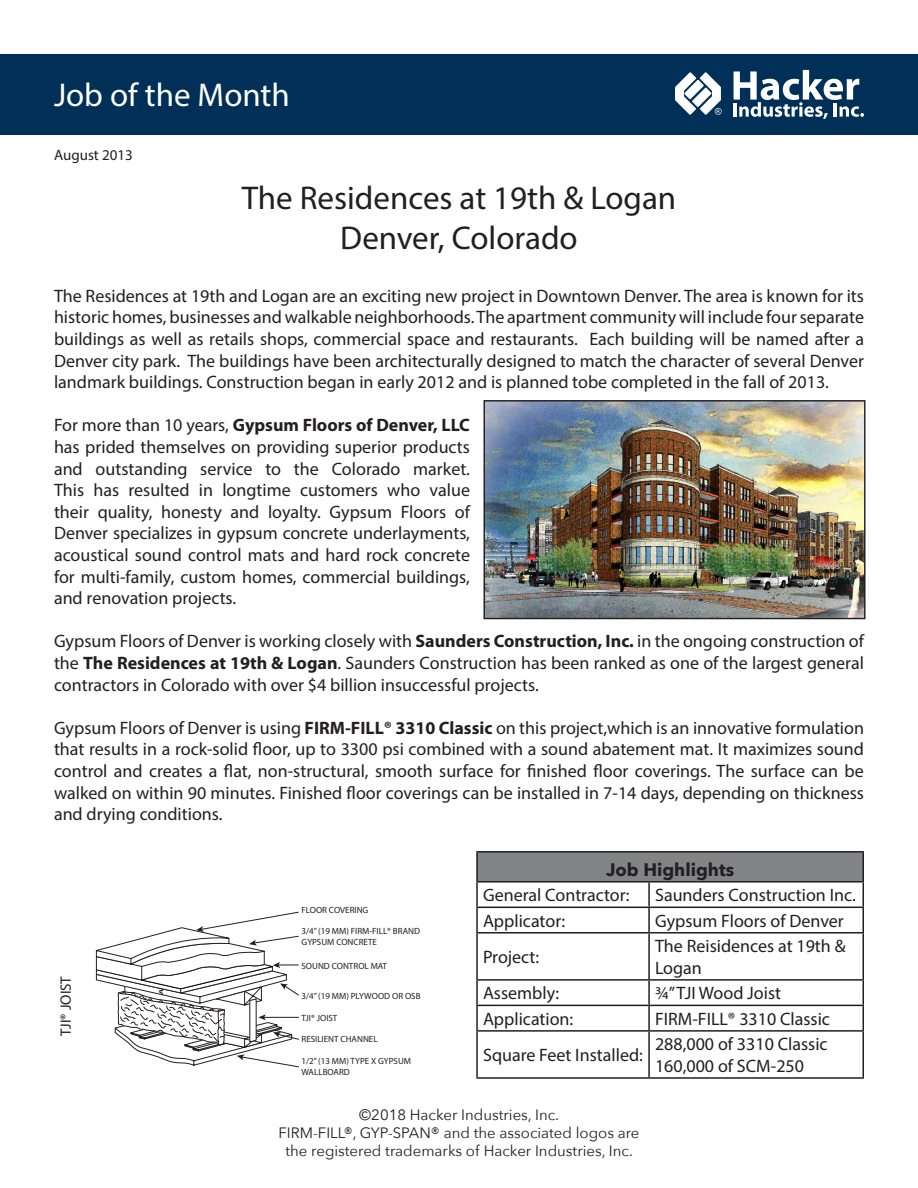
<style>
.page{position:relative;width:918px;height:1188px;background:#fff}
.page>*{position:absolute;margin:0;border:0;box-sizing:border-box;transform-origin:0 0}
.t1{font:33px "Myriad Pro";color:#231f20}
.t2{font:33px "Myriad Pro";color:#fff}
.t3{font:18px/21.6px "Myriad Pro";color:#231f20;text-align:justify}
.t4{font:700 18px "Avenir Next";color:#231f20}
.t5{font:15px/18px "Avenir Next";color:#231f20;text-align:center}
.t6{font:15px "Myriad Pro";color:#231f20}
.t7{font:9px/10.8px "Myriad Pro";color:#231f20}
.s1{font-weight:700}
</style>
<div class="page">
<div style="left:1px;top:55px;width:916px;height:79px;background:#003057"></div>
<div style="left:0;top:54px;width:918px;height:81px;border:2px solid #003057"></div>
<svg style="left:675px;top:72px;width:47px;height:43px"></svg>
<svg style="left:734px;top:70px;width:130px;height:49px"></svg>
<img style="left:486px;top:402px;width:378px;height:215px">
<div style="left:484px;top:400px;width:382px;height:219px;border:1px solid #231f20"></div>
<div style="left:477px;top:852px;width:386px;height:30px;background:#838485"></div>
<hr style="left:476px;top:851px;width:173px;height:2px;background:#231f20">
<hr style="left:476px;top:853px;width:2px;height:28px;background:#231f20">
<hr style="left:649px;top:851px;width:215px;height:2px;background:#231f20">
<hr style="left:862px;top:853px;width:2px;height:28px;background:#231f20">
<hr style="left:476px;top:881px;width:173px;height:2px;background:#231f20">
<hr style="left:476px;top:883px;width:2px;height:24px;background:#231f20">
<hr style="left:649px;top:881px;width:215px;height:2px;background:#231f20">
<hr style="left:648px;top:883px;width:2px;height:24px;background:#231f20">
<hr style="left:862px;top:883px;width:2px;height:24px;background:#231f20">
<hr style="left:476px;top:907px;width:173px;height:1px;background:#231f20">
<hr style="left:476px;top:908px;width:2px;height:24px;background:#231f20">
<hr style="left:649px;top:907px;width:215px;height:1px;background:#231f20">
<hr style="left:648px;top:908px;width:2px;height:24px;background:#231f20">
<hr style="left:862px;top:908px;width:2px;height:24px;background:#231f20">
<hr style="left:476px;top:932px;width:173px;height:2px;background:#231f20">
<hr style="left:476px;top:934px;width:2px;height:45px;background:#231f20">
<hr style="left:649px;top:932px;width:215px;height:2px;background:#231f20">
<hr style="left:648px;top:934px;width:2px;height:45px;background:#231f20">
<hr style="left:862px;top:934px;width:2px;height:45px;background:#231f20">
<hr style="left:476px;top:979px;width:173px;height:2px;background:#231f20">
<hr style="left:476px;top:981px;width:2px;height:24px;background:#231f20">
<hr style="left:649px;top:979px;width:215px;height:2px;background:#231f20">
<hr style="left:648px;top:981px;width:2px;height:24px;background:#231f20">
<hr style="left:862px;top:981px;width:2px;height:24px;background:#231f20">
<hr style="left:476px;top:1005px;width:173px;height:1px;background:#231f20">
<hr style="left:476px;top:1006px;width:2px;height:24px;background:#231f20">
<hr style="left:649px;top:1005px;width:215px;height:1px;background:#231f20">
<hr style="left:648px;top:1006px;width:2px;height:24px;background:#231f20">
<hr style="left:862px;top:1006px;width:2px;height:24px;background:#231f20">
<hr style="left:476px;top:1030px;width:173px;height:2px;background:#231f20">
<hr style="left:476px;top:1032px;width:2px;height:45px;background:#231f20">
<hr style="left:649px;top:1030px;width:215px;height:2px;background:#231f20">
<hr style="left:648px;top:1032px;width:2px;height:45px;background:#231f20">
<hr style="left:862px;top:1032px;width:2px;height:45px;background:#231f20">
<hr style="left:476px;top:1077px;width:173px;height:2px;background:#231f20">
<hr style="left:649px;top:1077px;width:215px;height:2px;background:#231f20">
<svg style="left:96px;top:911px;width:203px;height:157px"></svg>
<p class="t2" style="left:54px;top:75px;width:237px">Job of the Month</p>
<p class="t6" style="left:54px;top:146px;width:80px">August 2013</p>
<p class="t1" style="left:242px;top:178px;width:436px">The Residences at 19th &amp; Logan</p>
<p class="t1" style="left:340px;top:217px;width:239px">Denver, Colorado</p>
<p class="t3" style="left:54px;top:285px;width:812px">The Residences at 19th and Logan are an exciting new project in Downtown Denver. The area is known for its historic homes, businesses and walkable neighborhoods. The apartment community will include four separate buildings as well as retails shops, commercial space and restaurants. Each building will be named after a Denver city park. The buildings have been architecturally designed to match the character of several Denver landmark buildings. Construction began in early 2012 and is planned tobe completed in the fall of 2013.</p>
<p class="t3" style="left:54px;top:414px;width:418px">For more than 10 years, <span class="s1">Gypsum Floors of Denver, LLC </span>has prided themselves on providing superior products and outstanding service to the Colorado market.<br>This has resulted in longtime customers who value their quality, honesty and loyalty. Gypsum Floors of Denver specializes in gypsum concrete underlayments, acoustical sound control mats and hard rock concrete for multi-family, custom homes, commercial buildings, and renovation projects.</p>
<p class="t3" style="left:54px;top:630px;width:812px">Gypsum Floors of Denver is working closely with <span class="s1">Saunders Construction, Inc.</span> in the ongoing construction of the <span class="s1">The Residences at 19th &amp; Logan</span>. Saunders Construction has been ranked as one of the largest general contractors in Colorado with over $4 billion insuccessful projects.</p>
<p class="t3" style="left:54px;top:717px;width:812px">Gypsum Floors of Denver is using <span class="s1">FIRM-FILL® 3310 Classic</span> on this project,which is an innovative formulation that results in a rock-solid floor, up to 3300 psi combined with a sound abatement mat. It maximizes sound control and creates a flat, non-structural, smooth surface for finished floor coverings. The surface can be walked on within 90 minutes. Finished floor coverings can be installed in 7-14 days, depending on thickness and drying conditions.</p>
<p class="t6" style="left:57px;top:1036px;width:61px;rotate:-90deg">TJI® JOIST</p>
<p class="t7" style="left:302px;top:904px;width:68px">FLOOR COVERING</p>
<p class="t7" style="left:302px;top:926px;width:120px">3/4” (19 MM) FIRM-FILL® BRAND<br>GYPSUM CONCRETE</p>
<p class="t7" style="left:302px;top:960px;width:87px">SOUND CONTROL MAT</p>
<p class="t7" style="left:302px;top:991px;width:121px">3/4” (19 MM) PLYWOOD OR OSB</p>
<p class="t7" style="left:302px;top:1012px;width:37px">TJI® JOIST</p>
<p class="t7" style="left:302px;top:1034px;width:78px">RESILIENT CHANNEL</p>
<p class="t7" style="left:302px;top:1056px;width:111px">1/2” (13 MM) TYPE X GYPSUM<br>WALLBOARD</p>
<p class="t4" style="left:606px;top:854px;width:130px">Job Highlights</p>
<p class="t3" style="left:483px;top:884px;width:148px">General Contractor:</p>
<p class="t3" style="left:655px;top:884px;width:202px">Saunders Construction Inc.</p>
<p class="t3" style="left:483px;top:910px;width:84px">Applicator:</p>
<p class="t3" style="left:655px;top:910px;width:190px">Gypsum Floors of Denver</p>
<p class="t3" style="left:483px;top:946px;width:58px">Project:</p>
<p class="t3" style="left:655px;top:935px;width:192px">The Reisidences at 19th &amp;<br>Logan</p>
<p class="t3" style="left:483px;top:982px;width:78px">Assembly:</p>
<p class="t3" style="left:655px;top:982px;width:128px">3/4” TJI Wood Joist</p>
<p class="t3" style="left:483px;top:1008px;width:92px">Application:</p>
<p class="t3" style="left:655px;top:1008px;width:176px">FIRM-FILL® 3310 Classic</p>
<p class="t3" style="left:483px;top:1044px;width:161px">Square Feet Installed:</p>
<p class="t3" style="left:655px;top:1033px;width:174px">288,000 of 3310 Classic</p>
<p class="t3" style="left:655px;top:1055px;width:151px">160,000 of SCM-250</p>
<p class="t5" style="left:278px;top:1105px;width:363px">©2018 Hacker Industries, Inc.<br>FIRM-FILL®, GYP-SPAN® and the associated logos are the registered trademarks of Hacker Industries, Inc.</p>
</div>
